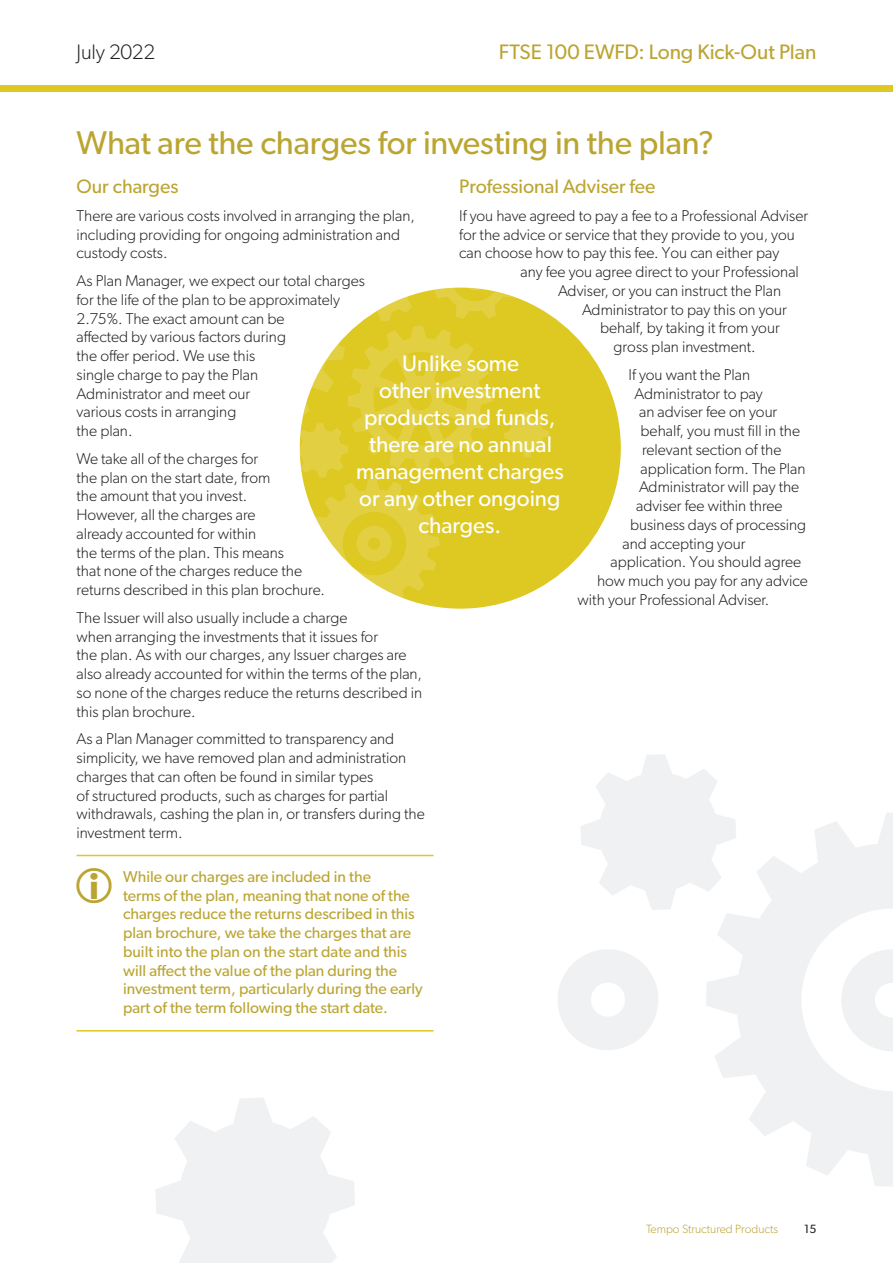
<style>
.page{position:relative;width:893px;height:1263px;background:#fff}
.page>*{position:absolute;margin:0;border:0;box-sizing:border-box;transform-origin:0 0}
.Header_1{font:33px "Gibson";letter-spacing:-.01em;color:#bba532}
.Pullout_1{font:22.5px/27px "Gibson";color:#fff;text-align:center}
.t1{font:21px "Gibson";letter-spacing:-.005em;color:#bba532}
.t2{font:300 21px "Gibson";letter-spacing:-.015em;color:#231f20}
.Header_3{font:19.5px "Gibson";color:#bba532}
.Body_-_text{font:300 15.75px/18.8px "Gibson";color:#231f20}
.Body_-_highlight{font:15.75px/18.8px "Gibson";color:#bba532}
.t3{font:300 12px "Gibson";color:#bba532}
.t4{font:12px "Gibson";color:#231f20}
</style>
<div class="page">
<div style="left:0;top:85px;width:893px;height:6px;background:#dec822"></div>
<svg style="left:155px;top:1098px;width:200px;height:165px"></svg>
<svg style="left:581px;top:754px;width:136px;height:156px"></svg>
<svg style="left:558px;top:949px;width:100px;height:101px"></svg>
<svg style="left:706px;top:812px;width:187px;height:374px;fill:#f0f1f2"></svg>
<svg style="left:838px;top:946px;width:55px;height:109px"></svg>
<hr style="left:77px;top:855px;width:357px;height:1px;background:#dec822">
<hr style="left:77px;top:1030px;width:357px;height:1px;background:#dec822">
<div style="left:300px;top:288px;width:321px;height:321px;background:#dec822;border-radius:50%"></div>
<svg style="left:300px;top:288px;width:249px;height:321px"></svg>
<h3 class="t2" style="left:77px;top:39px;width:80px">July 2022</h3>
<h3 class="t1" style="left:499px;top:39px;width:319px">FTSE 100 EWFD: Long Kick-Out Plan</h3>
<p class="Header_1" style="left:77px;top:123px;width:639px">What are the charges for investing in the plan?</p>
<p class="Header_3" style="left:77px;top:175px;width:103px">Our charges</p>
<p class="Body_-_text" style="left:77px;top:206px;width:340px">There are various costs involved in arranging the plan, including providing for ongoing administration and custody costs.</p>
<p class="Body_-_text" style="left:77px;top:271px;width:290px">As Plan Manager, we expect our total charges for the life of the plan to be approximately<br>2.75%. The exact amount can be<br>affected by various factors during<br>the offer period. We use this<br>single charge to pay the Plan<br>Administrator and meet our<br>various costs in arranging<br>the plan.</p>
<p class="Body_-_text" style="left:77px;top:449px;width:250px">We take all of the charges for<br>the plan on the start date, from<br>the amount that you invest.<br>However, all the charges are<br>already accounted for within<br>the terms of the plan. This means<br>that none of the charges reduce the returns described in this plan brochure.</p>
<p class="Body_-_text" style="left:77px;top:608px;width:347px">The Issuer will also usually include a charge<br>when arranging the investments that it issues for<br>the plan. As with our charges, any Issuer charges are also already accounted for within the terms of the plan, so none of the charges reduce the returns described in this plan brochure.</p>
<p class="Body_-_text" style="left:77px;top:729px;width:350px">As a Plan Manager committed to transparency and simplicity, we have removed plan and administration charges that can often be found in similar types<br>of structured products, such as charges for partial withdrawals, cashing the plan in, or transfers during the investment term.</p>
<p class="Body_-_highlight" style="left:123px;top:867px;width:301px">While our charges are included in the<br>terms of the plan, meaning that none of the charges reduce the returns described in this plan brochure, we take the charges that are built into the plan on the start date and this will affect the value of the plan during the investment term, particularly during the early part of the term following the start date.</p>
<p class="Header_3" style="left:459px;top:175px;width:198px">Professional Adviser fee</p>
<p class="Body_-_text" style="left:459px;top:206px;width:350px">If you have agreed to pay a fee to a Professional Adviser</p>
<p class="Body_-_text" style="left:459px;top:224px;width:337px">for the advice or service that they provide to you, you</p>
<p class="Body_-_text" style="left:459px;top:243px;width:321px">can choose how to pay this fee. You can either pay</p>
<p class="Body_-_text" style="left:521px;top:262px;width:280px">any fee you agree direct to your Professional</p>
<p class="Body_-_text" style="left:558px;top:281px;width:225px">Adviser, or you can instruct the Plan</p>
<p class="Body_-_text" style="left:582px;top:299px;width:206px">Administrator to pay this on your</p>
<p class="Body_-_text" style="left:600px;top:318px;width:181px">behalf, by taking it from your</p>
<p class="Body_-_text" style="left:614px;top:337px;width:144px">gross plan investment.</p>
<p class="Body_-_text" style="left:629px;top:365px;width:123px">If you want the Plan</p>
<p class="Body_-_text" style="left:635px;top:383px;width:130px">Administrator to pay</p>
<p class="Body_-_text" style="left:639px;top:402px;width:140px">an adviser fee on your</p>
<p class="Body_-_text" style="left:641px;top:421px;width:161px">behalf, you must fill in the</p>
<p class="Body_-_text" style="left:642px;top:440px;width:141px">relevant section of the</p>
<p class="Body_-_text" style="left:641px;top:458px;width:167px">application form. The Plan</p>
<p class="Body_-_text" style="left:639px;top:477px;width:162px">Administrator will pay the</p>
<p class="Body_-_text" style="left:636px;top:496px;width:148px">adviser fee within three</p>
<p class="Body_-_text" style="left:630px;top:515px;width:178px">business days of processing</p>
<p class="Body_-_text" style="left:623px;top:533px;width:124px">and accepting your</p>
<p class="Body_-_text" style="left:611px;top:552px;width:192px">application. You should agree</p>
<p class="Body_-_text" style="left:597px;top:571px;width:212px">how much you pay for any advice</p>
<p class="Body_-_text" style="left:578px;top:590px;width:193px">with your Professional Adviser.</p>
<p class="Pullout_1" style="left:356px;top:349px;width:209px">Unlike some<br>other investment products and funds, there are no annual management charges or any other ongoing charges.</p>
<p class="t3" style="left:646px;top:1222px;width:133px">Tempo Structured Products</p>
<p class="t4" style="left:804px;top:1222px;width:14px">15</p>
</div>
